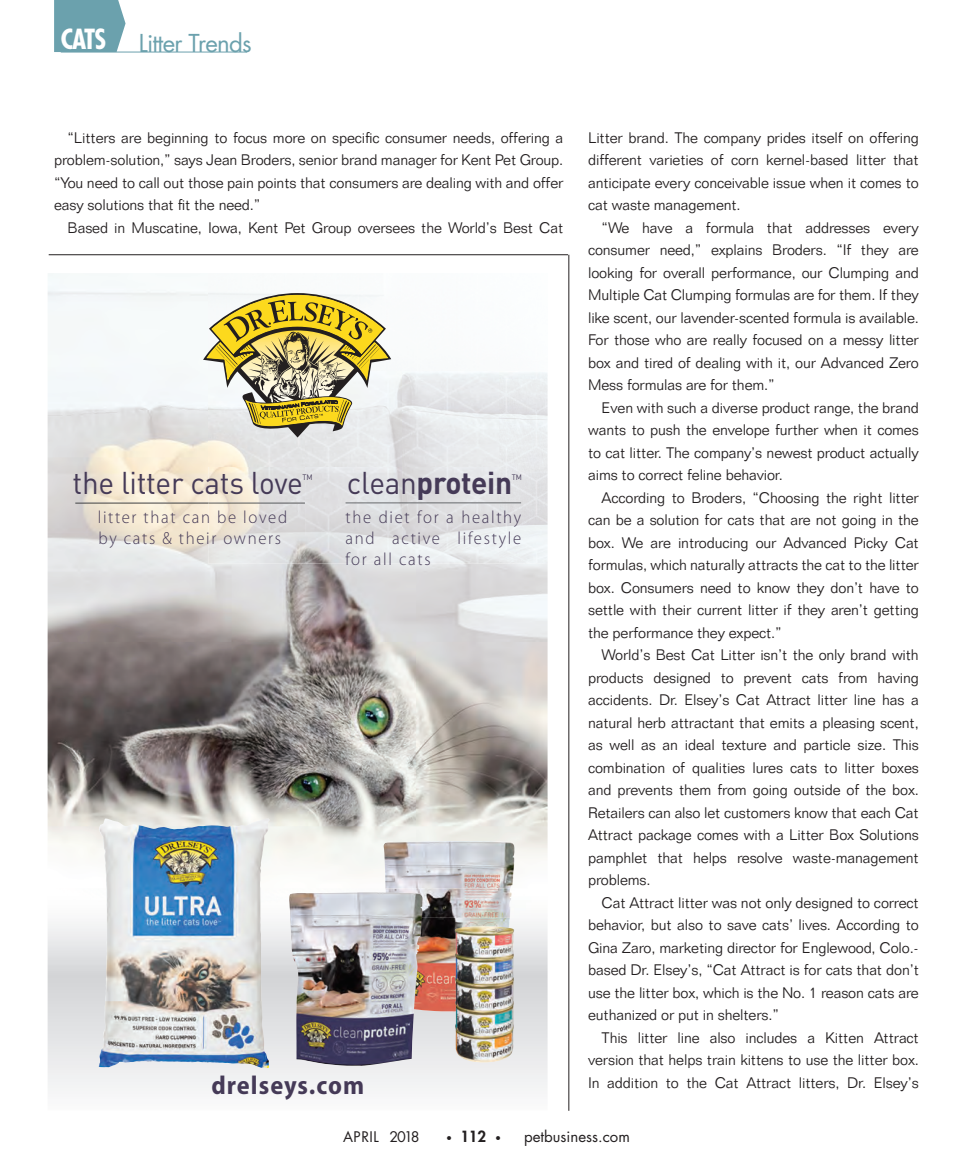
<style>
.page{position:relative;width:973px;height:1175px;background:#fff}
.page>*{position:absolute;margin:0;border:0;box-sizing:border-box;transform-origin:0 0}
.t1{font:31.05px "DINOT";letter-spacing:-.015em;color:#453a57;scale:.96 1}
.t2{font:700 31.05px "DINOT";letter-spacing:-.01em;color:#453a57;scale:.96 1}
.t3{font:700 condensed 27px "Futura";color:#fff}
.t4{font:700 semi-condensed 26.1px "Myriad Pro";letter-spacing:.04em;color:#453a57}
.t5{font:24px "Futura";letter-spacing:-.03em;color:#6ba1ad}
.t6{font:300 17.55px/21px "Myriad Pro";letter-spacing:.1em;color:#453a57;scale:.96 1}
.t7{font:300 15px "Folio BT";letter-spacing:-.01em;color:#231f20}
.t8{font:15px "Futura";color:#231f20}
.t9{font:800 15px "Futura";color:#231f20}
.t10{font:14.25px "Futura";letter-spacing:.04em;color:#231f20}
.t11{font:7.8px "DINOT";color:#453a57;scale:.96 1}
.s1{font-weight:400}
.s2{font-size:10.5px}
.s3{font-weight:400;font-size:10.5px}
</style>
<div class="page">
<svg style="left:54px;top:0;width:71px;height:52px;background:#72a5b1"></svg>
<hr style="left:61px;top:52px;width:186px;height:1px;background:#6ba1ad">
<hr style="left:568px;top:255px;width:1px;height:855px;background:#231f20">
<hr style="left:49px;top:254px;width:518px;height:1px;background:#231f20">
<img style="left:48px;top:273px;width:499px;height:818px">
<img style="left:208px;top:273px;width:339px;height:290px">
<svg style="left:203px;top:293px;width:188px;height:144px"></svg>
<img style="left:75px;top:502px;width:230px;height:2px">
<img style="left:345px;top:502px;width:176px;height:2px">
<img style="left:383px;top:841px;width:132px;height:47px">
<img style="left:424px;top:918px;width:46px;height:93px">
<img style="left:470px;top:918px;width:39px;height:8px">
<img style="left:385px;top:888px;width:126px;height:30px">
<img style="left:288px;top:892px;width:136px;height:175px">
<img style="left:454px;top:926px;width:60px;height:136px">
<img style="left:98px;top:818px;width:161px;height:249px">
<h2 class="t3" style="left:61px;top:21px;width:47px">CATS</h2>
<p class="t5" style="left:139px;top:26px;width:114px">Litter Trends</p>
<p class="t7" style="left:68px;top:128px;width:497px">“Litters are beginning to focus more on specific consumer needs, offering a</p>
<p class="t7" style="left:54px;top:151px;width:510px">problem-solution,” says Jean Broders, senior brand manager for Kent Pet Group.</p>
<p class="t7" style="left:54px;top:173px;width:510px">“You need to call out those pain points that consumers are dealing with and offer</p>
<p class="t7" style="left:54px;top:196px;width:208px">easy solutions that fit the need.”</p>
<p class="t7" style="left:68px;top:218px;width:497px">Based in Muscatine, Iowa, Kent Pet Group oversees the World’s Best Cat</p>
<p class="t1" style="left:72px;top:465px;width:241px">the litter cats love</p>
<p class="t11" style="left:302px;top:473px;width:12px">TM</p>
<p class="t2" style="left:346px;top:472px;width:174px"><span class="s1">clean</span>protein</p>
<p class="t11" style="left:511px;top:473px;width:12px">TM</p>
<p class="t6" style="left:98px;top:508px;width:199px">litter that can be loved by cats &amp; their owners</p>
<p class="t6" style="left:345px;top:508px;width:184px;text-align:justify">the diet for a healthy and active lifestyle for all cats</p>
<p class="t4" style="left:211px;top:1075px;width:154px">drelseys.com</p>
<p class="t7" style="left:588px;top:128px;width:332px">Litter brand. The company prides itself on offering</p>
<p class="t7" style="left:588px;top:151px;width:332px">different varieties of corn kernel-based litter that</p>
<p class="t7" style="left:588px;top:173px;width:332px">anticipate every conceivable issue when it comes to</p>
<p class="t7" style="left:588px;top:196px;width:154px">cat waste management.</p>
<p class="t7" style="left:601px;top:218px;width:318px">“We have a formula that addresses every</p>
<p class="t7" style="left:588px;top:241px;width:332px">consumer need,” explains Broders. “If they are</p>
<p class="t7" style="left:588px;top:263px;width:332px">looking for overall performance, our Clumping and</p>
<p class="t7" style="left:588px;top:286px;width:332px">Multiple Cat Clumping formulas are for them. If they</p>
<p class="t7" style="left:588px;top:308px;width:332px">like scent, our lavender-scented formula is available.</p>
<p class="t7" style="left:588px;top:331px;width:332px">For those who are really focused on a messy litter</p>
<p class="t7" style="left:588px;top:353px;width:332px">box and tired of dealing with it, our Advanced Zero</p>
<p class="t7" style="left:588px;top:376px;width:188px">Mess formulas are for them.”</p>
<p class="t7" style="left:601px;top:398px;width:319px">Even with such a diverse product range, the brand</p>
<p class="t7" style="left:588px;top:421px;width:332px">wants to push the envelope further when it comes</p>
<p class="t7" style="left:588px;top:443px;width:332px">to cat litter. The company’s newest product actually</p>
<p class="t7" style="left:588px;top:466px;width:196px">aims to correct feline behavior.</p>
<p class="t7" style="left:601px;top:488px;width:318px">According to Broders, “Choosing the right litter</p>
<p class="t7" style="left:588px;top:511px;width:332px">can be a solution for cats that are not going in the</p>
<p class="t7" style="left:588px;top:533px;width:332px">box. We are introducing our Advanced Picky Cat</p>
<p class="t7" style="left:588px;top:556px;width:332px">formulas, which naturally attracts the cat to the litter</p>
<p class="t7" style="left:588px;top:578px;width:332px">box. Consumers need to know they don’t have to</p>
<p class="t7" style="left:588px;top:601px;width:332px">settle with their current litter if they aren’t getting</p>
<p class="t7" style="left:588px;top:623px;width:195px">the performance they expect.”</p>
<p class="t7" style="left:601px;top:646px;width:318px">World’s Best Cat Litter isn’t the only brand with</p>
<p class="t7" style="left:588px;top:668px;width:332px">products designed to prevent cats from having</p>
<p class="t7" style="left:588px;top:691px;width:332px">accidents. Dr. Elsey’s Cat Attract litter line has a</p>
<p class="t7" style="left:588px;top:713px;width:332px">natural herb attractant that emits a pleasing scent,</p>
<p class="t7" style="left:588px;top:736px;width:332px">as well as an ideal texture and particle size. This</p>
<p class="t7" style="left:588px;top:758px;width:332px">combination of qualities lures cats to litter boxes</p>
<p class="t7" style="left:588px;top:781px;width:332px">and prevents them from going outside of the box.</p>
<p class="t7" style="left:588px;top:803px;width:332px">Retailers can also let customers know that each Cat</p>
<p class="t7" style="left:588px;top:826px;width:332px">Attract package comes with a Litter Box Solutions</p>
<p class="t7" style="left:588px;top:848px;width:332px">pamphlet that helps resolve waste-management</p>
<p class="t7" style="left:588px;top:871px;width:64px">problems.</p>
<p class="t7" style="left:601px;top:893px;width:318px">Cat Attract litter was not only designed to correct</p>
<p class="t7" style="left:588px;top:916px;width:332px">behavior, but also to save cats’ lives. According to</p>
<p class="t7" style="left:588px;top:938px;width:332px">Gina Zaro, marketing director for Englewood, Colo.-</p>
<p class="t7" style="left:588px;top:961px;width:332px">based Dr. Elsey’s, “Cat Attract is for cats that don’t</p>
<p class="t7" style="left:588px;top:983px;width:332px">use the litter box, which is the No. 1 reason cats are</p>
<p class="t7" style="left:588px;top:1006px;width:192px">euthanized or put in shelters.”</p>
<p class="t7" style="left:601px;top:1028px;width:318px">This litter line also includes a Kitten Attract</p>
<p class="t7" style="left:588px;top:1051px;width:332px">version that helps train kittens to use the litter box.</p>
<p class="t7" style="left:588px;top:1073px;width:332px">In addition to the Cat Attract litters, Dr. Elsey’s</p>
<p class="t10" style="left:343px;top:1126px;width:78px">april 2018</p>
<p class="t9" style="left:446px;top:1126px;width:56px"><span class="s2">•</span> 112 <span class="s3">•</span></p>
<p class="t8" style="left:524px;top:1126px;width:107px">petbusiness.com</p>
</div>
